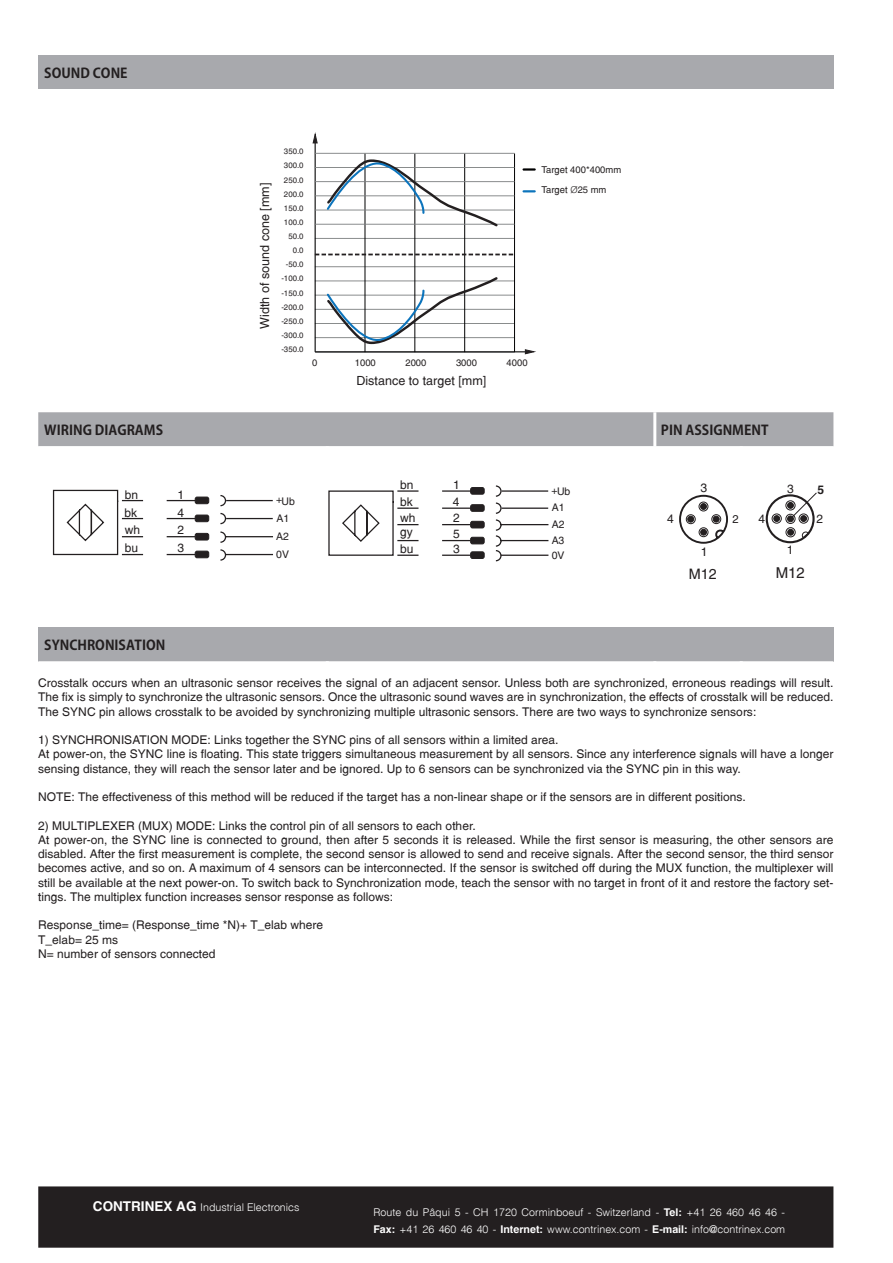
<style>
.page{position:relative;width:893px;height:1263px;background:#fff}
.page>*{position:absolute;margin:0;border:0;box-sizing:border-box;transform-origin:0 0}
.t1{font:15px "Switzerland Plain";color:#231f20}
.t2{font:14.4px "Switzerland Plain";color:#231f20}
.t3{font:700 13.5px "Koz Go Pro";color:#231f20}
.t4{font:12.6px "Switzerland Plain";color:#231f20}
.t5{font:12.15px "Switzerland Plain";color:#231f20}
.t6{font:12px/14.2px "Switzerland Plain";color:#231f20}
.t7{font:700 12px "Switzerland Plain";color:#231f20}
.t8{font:11.25px "Switzerland Plain";color:#231f20}
.t9{font:10.65px/17.1px "Switzerland Light Plain";color:#fff}
.t10{font:10.5px "Switzerland Plain";color:#231f20}
.t11{font:9.45px/20px "Switzerland Plain";color:#231f20}
.t12{font:7.8px/14.1px "Switzerland Plain";color:#231f20;text-align:right}
.s1{font-family:"Switzerland Light Plain"}
.s2{font-family:"Switzerland";font-weight:700;font-size:13.5px}
.s3{font-family:"Switzerland";font-weight:700}
</style>
<div class="page">
<div style="left:39px;top:1187px;width:794px;height:60px;background:#231f20"></div>
<div style="left:38px;top:1186px;width:795px;height:62px;border:2px solid #231f20"></div>
<div style="left:38px;top:55px;width:795px;height:34px;background:#a8a9ad"></div>
<div style="left:38px;top:412px;width:795px;height:34px;background:#a8a9ad"></div>
<hr style="left:315px;top:352px;width:199px;height:1px;background:#7c7f80">
<hr style="left:315px;top:337px;width:199px;height:1px;background:#7c7f80">
<hr style="left:315px;top:323px;width:199px;height:1px;background:#7c7f80">
<hr style="left:315px;top:309px;width:199px;height:1px;background:#7c7f80">
<hr style="left:315px;top:295px;width:199px;height:1px;background:#7c7f80">
<hr style="left:315px;top:281px;width:199px;height:1px;background:#7c7f80">
<hr style="left:315px;top:266px;width:199px;height:1px;background:#7c7f80">
<hr style="left:315px;top:238px;width:199px;height:1px;background:#7c7f80">
<hr style="left:365px;top:153px;width:1px;height:199px;background:#000001">
<hr style="left:415px;top:153px;width:1px;height:199px;background:#000001">
<hr style="left:464px;top:153px;width:1px;height:199px;background:#000001">
<hr style="left:514px;top:153px;width:1px;height:199px;background:#000001">
<hr style="left:315px;top:142px;width:1px;height:210px;background:#000001">
<hr style="left:315px;top:351px;width:216px;height:1px;background:#000001">
<svg style="left:524px;top:168px;width:11px;height:3px"></svg>
<svg style="left:524px;top:190px;width:11px;height:2px"></svg>
<svg style="left:312px;top:132px;width:6px;height:12px"></svg>
<svg style="left:525px;top:349px;width:11px;height:5px"></svg>
<hr style="left:315px;top:196px;width:199px;height:1px;background:#7c7f80">
<hr style="left:315px;top:210px;width:199px;height:1px;background:#7c7f80">
<hr style="left:315px;top:224px;width:199px;height:1px;background:#7c7f80">
<hr style="left:315px;top:153px;width:199px;height:1px;background:#7c7f80">
<hr style="left:315px;top:181px;width:199px;height:1px;background:#7c7f80">
<hr style="left:315px;top:167px;width:199px;height:1px;background:#7c7f80">
<svg style="left:325px;top:158px;width:175px;height:71px"></svg>
<svg style="left:325px;top:275px;width:175px;height:70px"></svg>
<svg style="left:315px;top:253px;width:199px;height:2px"></svg>
<svg style="left:328px;top:485px;width:221px;height:77px"></svg>
<div style="left:471px;top:537px;width:13px;height:7px;background:#231f20;border-radius:2px"></div>
<div style="left:470px;top:537px;width:14px;height:7px;border:1px solid #231f20;border-radius:2px"></div>
<div style="left:766px;top:494px;width:49px;height:49px;border:2px solid #231f20;border-radius:50%"></div>
<div style="left:772px;top:513px;width:10px;height:11px;border:1px solid #231f20;border-radius:50%"></div>
<div style="left:773px;top:515px;width:7px;height:7px;border:1px solid #231f20;border-radius:50%"></div>
<svg style="left:774px;top:492px;width:43px;height:47px"></svg>
<svg style="left:679px;top:494px;width:49px;height:50px"></svg>
<div style="left:711px;top:514px;width:10px;height:10px;border:1px solid #231f20;border-radius:50%"></div>
<svg style="left:52px;top:489px;width:221px;height:72px"></svg>
<div style="left:195px;top:533px;width:14px;height:7px;background:#231f20;border-radius:2px"></div>
<div style="left:195px;top:533px;width:14px;height:7px;border:1px solid #231f20;border-radius:2px"></div>
<div style="left:38px;top:627px;width:795px;height:34px;background:#a8a9ad"></div>
<svg style="left:38px;top:661px;width:795px;height:1px"></svg>
<p class="t3" style="left:44px;top:65px;width:85px">SOUND CONE</p>
<p class="t4" style="left:260px;top:329px;width:148px;rotate:-90deg">Width of sound cone [mm]</p>
<p class="t12" style="left:284px;top:145px;width:21px">350.0</p>
<p class="t12" style="left:284px;top:159px;width:21px">300.0</p>
<p class="t12" style="left:284px;top:174px;width:21px">250.0</p>
<p class="t12" style="left:281px;top:188px;width:24px">200.0<br>150.0<br>100.0<br>50.0<br>0.0 -50.0 -100.0 -150.0</p>
<p class="t12" style="left:281px;top:315px;width:24px">-250.0</p>
<p class="t12" style="left:281px;top:301px;width:24px">-200.0</p>
<p class="t12" style="left:281px;top:329px;width:24px">-300.0</p>
<p class="t12" style="left:281px;top:343px;width:24px">-350.0</p>
<p class="t11" style="left:312px;top:354px;width:7px">0</p>
<p class="t11" style="left:355px;top:354px;width:23px">1000</p>
<p class="t11" style="left:405px;top:353px;width:23px">2000</p>
<p class="t11" style="left:456px;top:354px;width:23px">3000</p>
<p class="t11" style="left:507px;top:354px;width:23px">4000</p>
<p class="t4" style="left:356px;top:376px;width:131px">Distance to target [mm]</p>
<p class="t11" style="left:541px;top:160px;width:81px">Target 400*400mm<br>Target <span class="s1">Ø</span>25 mm</p>
<p class="t3" style="left:44px;top:422px;width:120px">WIRING DIAGRAMS</p>
<p class="t3" style="left:661px;top:422px;width:109px">PIN ASSIGNMENT</p>
<p class="t6" style="left:125px;top:488px;width:15px">bn</p>
<p class="t6" style="left:178px;top:488px;width:8px">1</p>
<p class="t6" style="left:125px;top:506px;width:14px">bk</p>
<p class="t6" style="left:177px;top:507px;width:8px">4</p>
<p class="t6" style="left:125px;top:524px;width:17px">wh</p>
<p class="t6" style="left:178px;top:524px;width:8px">2</p>
<p class="t6" style="left:125px;top:542px;width:15px">bu</p>
<p class="t6" style="left:178px;top:542px;width:8px">3</p>
<p class="t10" style="left:276px;top:497px;width:20px">+Ub</p>
<p class="t10" style="left:276px;top:514px;width:14px">A1</p>
<p class="t10" style="left:276px;top:532px;width:14px">A2</p>
<p class="t10" style="left:276px;top:550px;width:14px">0V</p>
<p class="t6" style="left:400px;top:479px;width:15px">bn</p>
<p class="t6" style="left:453px;top:479px;width:8px">1</p>
<p class="t6" style="left:400px;top:496px;width:14px">bk</p>
<p class="t6" style="left:453px;top:496px;width:8px">4</p>
<p class="t6" style="left:400px;top:512px;width:17px">wh</p>
<p class="t6" style="left:453px;top:512px;width:8px">2</p>
<p class="t6" style="left:400px;top:526px;width:14px">gy</p>
<p class="t6" style="left:453px;top:528px;width:8px">5</p>
<p class="t6" style="left:400px;top:543px;width:15px">bu</p>
<p class="t6" style="left:453px;top:543px;width:8px">3</p>
<p class="t10" style="left:552px;top:487px;width:20px">+Ub</p>
<p class="t10" style="left:552px;top:504px;width:14px">A1</p>
<p class="t10" style="left:552px;top:520px;width:14px">A2</p>
<p class="t10" style="left:552px;top:536px;width:14px">A3</p>
<p class="t10" style="left:552px;top:551px;width:14px">0V</p>
<p class="t5" style="left:700px;top:483px;width:8px">3</p>
<p class="t5" style="left:667px;top:514px;width:8px">4</p>
<p class="t8" style="left:732px;top:514px;width:8px">2</p>
<p class="t5" style="left:701px;top:547px;width:8px">1</p>
<p class="t6" style="left:787px;top:483px;width:8px">3</p>
<p class="t7" style="left:817px;top:481px;width:8px">5</p>
<p class="t6" style="left:758px;top:513px;width:8px">4</p>
<p class="t6" style="left:817px;top:513px;width:8px">2</p>
<p class="t6" style="left:787px;top:544px;width:8px">1</p>
<p class="t2" style="left:689px;top:568px;width:30px">M12</p>
<p class="t1" style="left:776px;top:567px;width:31px">M12</p>
<p class="t3" style="left:44px;top:637px;width:123px">SYNCHRONISATION</p>
<p class="t6" style="left:38px;top:676px;width:797px;text-align:justify">Crosstalk occurs when an ultrasonic sensor receives the signal of an adjacent sensor. Unless both are synchronized, erroneous readings will result.<br>The fix is simply to synchronize the ultrasonic sensors. Once the ultrasonic sound waves are in synchronization, the effects of crosstalk will be reduced.<br>The SYNC pin allows crosstalk to be avoided by synchronizing multiple ultrasonic sensors. There are two ways to synchronize sensors:</p>
<p class="t6" style="left:38px;top:733px;width:797px">1) SYNCHRONISATION MODE: Links together the SYNC pins of all sensors within a limited area.<br>At power-on, the SYNC line is floating. This state triggers simultaneous measurement by all sensors. Since any interference signals will have a longer sensing distance, they will reach the sensor later and be ignored. Up to 6 sensors can be synchronized via the SYNC pin in this way.</p>
<p class="t6" style="left:38px;top:790px;width:709px">NOTE: The effectiveness of this method will be reduced if the target has a non-linear shape or if the sensors are in different positions.</p>
<p class="t6" style="left:38px;top:818px;width:797px">2) MULTIPLEXER (MUX) MODE: Links the control pin of all sensors to each other.<br>At power-on, the SYNC line is connected to ground, then after 5 seconds it is released. While the first sensor is measuring, the other sensors are disabled. After the first measurement is complete, the second sensor is allowed to send and receive signals. After the second sensor, the third sensor becomes active, and so on. A maximum of 4 sensors can be interconnected. If the sensor is switched off during the MUX function, the multiplexer will still be available at the next power-on. To switch back to Synchronization mode, teach the sensor with no target in front of it and restore the factory set&shy;tings. The multiplex function increases sensor response as follows:</p>
<p class="t6" style="left:38px;top:918px;width:286px">Response_time= (Response_time *N)+ T_elab where<br>T_elab= 25 ms<br>N= number of sensors connected</p>
<p class="t9" style="left:93px;top:1198px;width:208px"><span class="s2">CONTRINEX AG</span> Industrial Electronics</p>
<p class="t9" style="left:373px;top:1203px;width:413px">Route du Pâqui 5 - CH 1720 Corminboeuf - Switzerland - <span class="s3">Tel:</span> +41 26 460 46 46 -<br><span class="s3">Fax:</span> +41 26 460 46 40 - <span class="s3">Internet:</span> www.contrinex.com - <span class="s3">E-mail:</span> info@contrinex.com</p>
</div>
